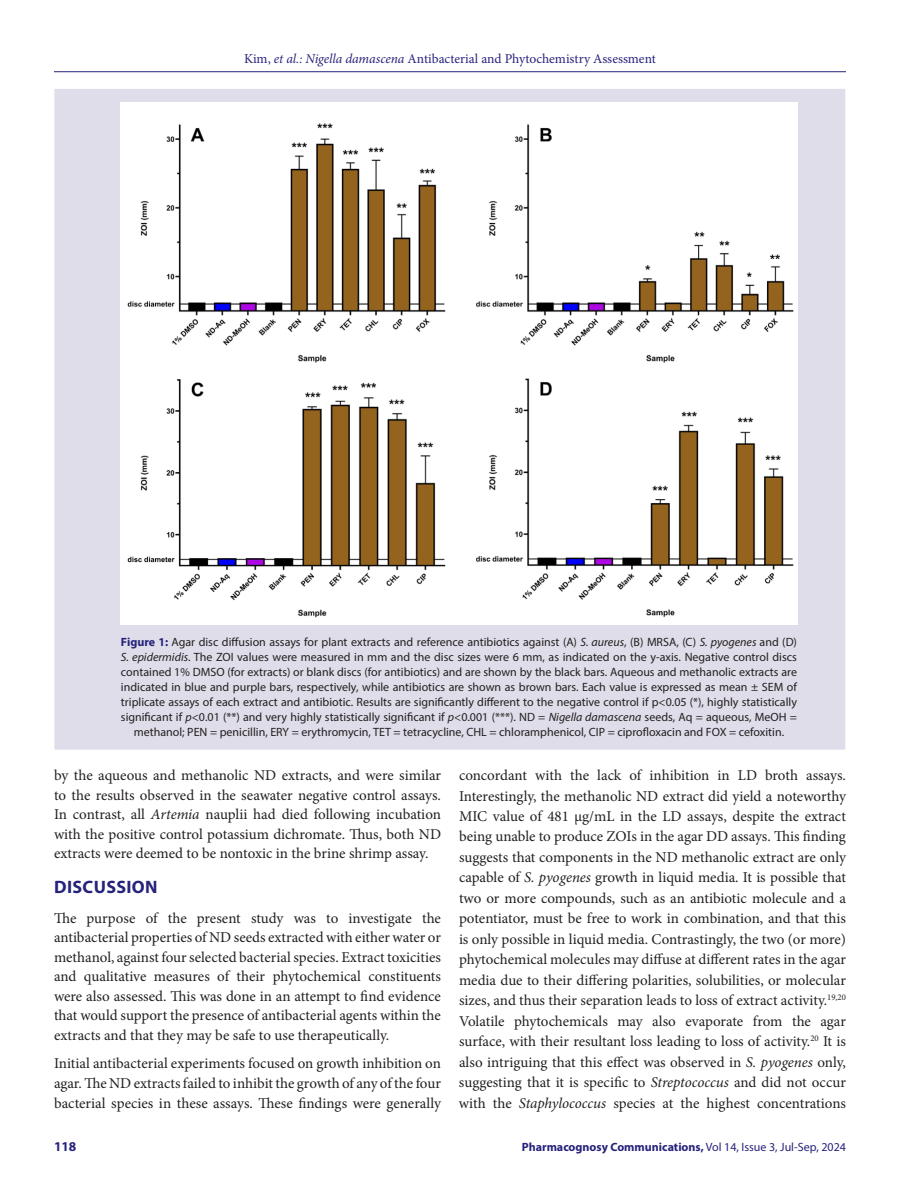
<style>
.page{position:relative;width:918px;height:1188px;background:#fff}
.page>*{position:absolute;margin:0;border:0;box-sizing:border-box;transform-origin:0 0}
.Heading_1{font:700 18px "Myriad Pro";letter-spacing:.02em;color:#26237b}
.Body_text{font:15px/20.4px "Minion Pro";color:#231f20;text-align:justify}
.Body_text__FO{font:15px/19.5px "Minion Pro";color:#231f20;text-align:justify}
.t1{font:13.5px "Minion Pro";color:#26237b}
.t2{font:700 13.5px "Myriad Pro";color:#26237b}
.FIG_Caption{font:12px/15px "Myriad Pro";color:#231f20;text-align:center}
.t3{font:700 12px "Myriad Pro";color:#26237b}
.s1{font-style:italic}
.s2{font-weight:700;color:#26237b}
.s3{font-weight:400}
</style>
<div class="page">
<hr style="left:54px;top:71px;width:792px;height:1px;background:#26237b">
<div style="left:54px;top:88px;width:792px;height:662px;background:#dfdde9;border:1px solid #fff"></div>
<img style="left:121px;top:103px;width:676px;height:522px">
<p class="t1" style="left:244px;top:50px;width:413px">Kim, <span class="s1">et al.: Nigella damascena</span> Antibacterial and Phytochemistry Assessment</p>
<p class="FIG_Caption" style="left:121px;top:634px;width:678px"><span class="s2">Figure 1:</span> Agar disc diffusion assays for plant extracts and reference antibiotics against (A) <span class="s1">S. aureus</span>, (B) MRSA, (C) <span class="s1">S. pyogenes</span> and (D)<br><span class="s1">S. epidermidis</span>. The ZOI values were measured in mm and the disc sizes were 6 mm, as indicated on the y-axis. Negative control discs contained 1% DMSO (for extracts) or blank discs (for antibiotics) and are shown by the black bars. Aqueous and methanolic extracts are indicated in blue and purple bars, respectively, while antibiotics are shown as brown bars. Each value is expressed as mean ± SEM of triplicate assays of each extract and antibiotic. Results are significantly different to the negative control if p&lt;0.05 (*), highly statistically significant if <span class="s1">p</span>&lt;0.01 (**) and very highly statistically significant if <span class="s1">p</span>&lt;0.001 (***). ND = <span class="s1">Nigella damascena</span> seeds, Aq = aqueous, MeOH = methanol; PEN = penicillin, ERY = erythromycin, TET = tetracycline, CHL = chloramphenicol, CIP = ciprofloxacin and FOX = cefoxitin.</p>
<p class="Body_text" style="left:54px;top:766px;width:389px;line-height:19.5px">by the aqueous and methanolic ND extracts, and were similar to the results observed in the seawater negative control assays.<br>In contrast, all <span class="s1">Artemia</span> nauplii had died following incubation with the positive control potassium dichromate. Thus, both ND extracts were deemed to be nontoxic in the brine shrimp assay.</p>
<p class="Heading_1" style="left:54px;top:875px;width:105px">DISCUSSION</p>
<p class="Body_text__FO" style="left:54px;top:908px;width:389px">The purpose of the present study was to investigate the antibacterial properties of ND seeds extracted with either water or methanol, against four selected bacterial species. Extract toxicities and qualitative measures of their phytochemical constituents were also assessed. This was done in an attempt to find evidence that would support the presence of antibacterial agents within the extracts and that they may be safe to use therapeutically.</p>
<p class="Body_text" style="left:54px;top:1054px;width:389px;line-height:19.5px">Initial antibacterial experiments focused on growth inhibition on agar. The ND extracts failed to inhibit the growth of any of the four bacterial species in these assays. These findings were generally</p>
<p class="Body_text" style="left:459px;top:765px;width:389px">concordant with the lack of inhibition in LD broth assays.<br>Interestingly, the methanolic ND extract did yield a noteworthy MIC value of 481 µg/mL in the LD assays, despite the extract being unable to produce ZOIs in the agar DD assays. This finding suggests that components in the ND methanolic extract are only capable of <span class="s1">S. pyogenes</span> growth in liquid media. It is possible that two or more compounds, such as an antibiotic molecule and a potentiator, must be free to work in combination, and that this is only possible in liquid media. Contrastingly, the two (or more) phytochemical molecules may diffuse at different rates in the agar media due to their differing polarities, solubilities, or molecular sizes, and thus their separation leads to loss of extract activity.<sup>19,20<br></sup>Volatile phytochemicals may also evaporate from the agar surface, with their resultant loss leading to loss of activity.<sup>20</sup> It is also intriguing that this effect was observed in <span class="s1">S. pyogenes</span> only, suggesting that it is specific to <span class="s1">Streptococcus</span> and did not occur with the <span class="s1">Staphylococcus</span> species at the highest concentrations</p>
<p class="t2" style="left:54px;top:1137px;width:24px">118</p>
<p class="t3" style="left:522px;top:1139px;width:326px">Pharmacognosy Communications, <span class="s3">Vol 14, Issue 3, Jul-Sep, 2024</span></p>
</div>
